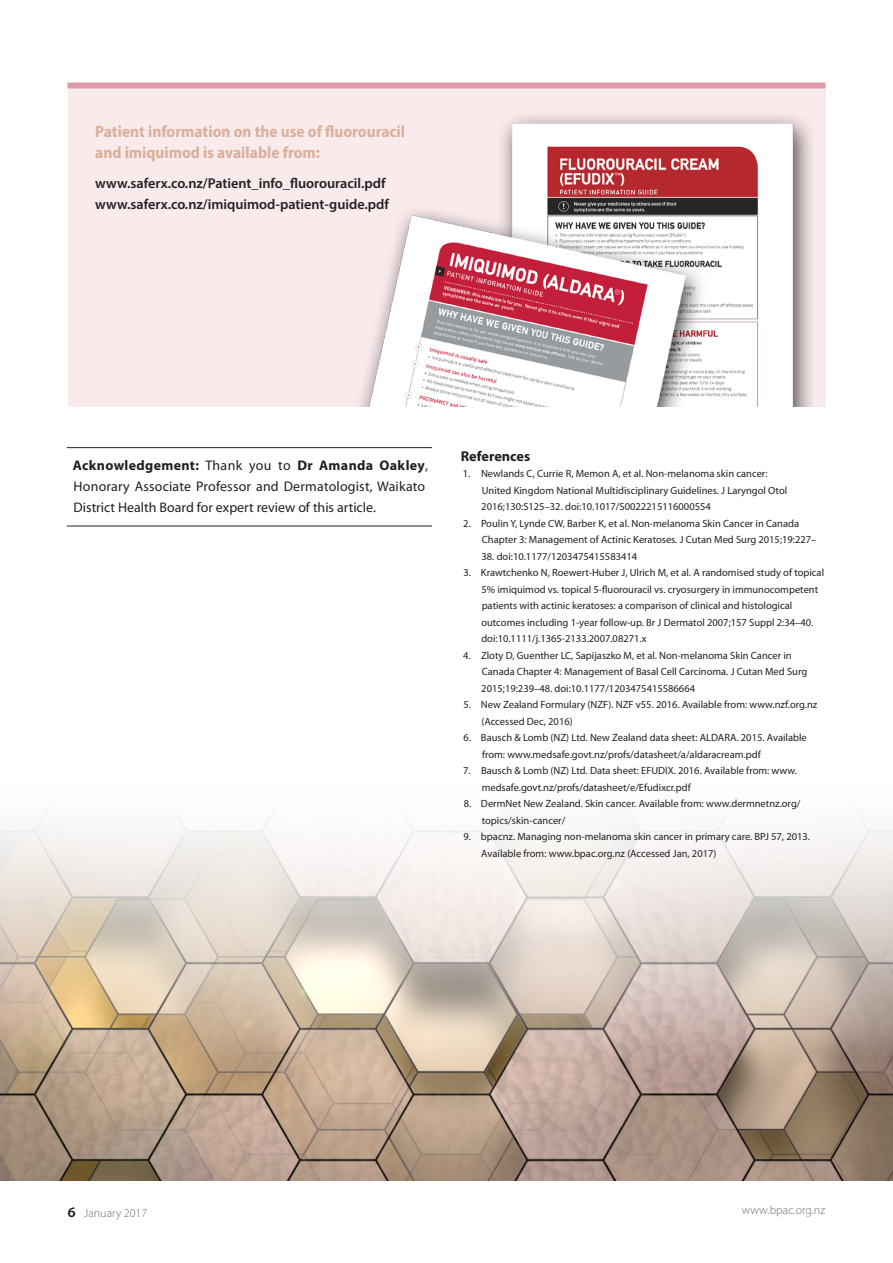
<style>
.page{position:relative;width:893px;height:1263px;background:#fff}
.page>*{position:absolute;margin:0;border:0;box-sizing:border-box;transform-origin:0 0}
.B_head{font:700 semi-condensed 16.5px/21px "Myriad Pro";color:#dbaf9a}
.Body{font:600 14.25px "Myriad Pro";color:#231f20}
.Body-2{font:700 14.25px "Myriad Pro";color:#231f20}
.Acknowlegement{font:13.95px/21px "Myriad Pro";letter-spacing:.01em;color:#231f20}
.t1{font:300 12px "Myriad Pro";color:#6c6d70}
.Indented_Ref{font:10.5px/16.5px "Myriad Pro";color:#231f20}
.s1{font-weight:700}
.s2{font-weight:600;font-size:15.75px;color:#231f20}
</style>
<div class="page">
<img style="left:0;top:814px;width:893px;height:366px">
<div style="left:68px;top:84px;width:757px;height:322px;background:#f9eaec"></div>
<img style="left:361px;top:116px;width:450px;height:290px">
<hr style="left:67px;top:447px;width:365px;height:1px;background:#231f20">
<hr style="left:67px;top:526px;width:365px;height:1px;background:#231f20">
<div style="left:67px;top:83px;width:758px;height:6px;background:#e199a9"></div>
<p class="B_head" style="left:95px;top:121px;width:311px">Patient information on the use of fluorouracil and imiquimod is available from:</p>
<p class="Body" style="left:95px;top:174px;width:292px">www.saferx.co.nz/Patient_info_fluorouracil.pdf</p>
<p class="Body" style="left:95px;top:195px;width:295px">www.saferx.co.nz/imiquimod-patient-guide.pdf</p>
<p class="Acknowlegement" style="left:73px;top:455px;width:357px"><span class="s1">Acknowledgement:</span> Thank you to <span class="s1">Dr Amanda Oakley</span>,<br>Honorary Associate Professor and Dermatologist, Waikato<br>District Health Board for expert review of this article.</p>
<p class="Body-2" style="left:461px;top:446px;width:71px">References</p>
<p class="Indented_Ref" style="left:481px;top:465px;width:307px;text-indent:-19px">1. Newlands C, Currie R, Memon A, et al. Non-melanoma skin cancer:<br>United Kingdom National Multidisciplinary Guidelines. J Laryngol Otol<br>2016;130:S125–32. doi:10.1017/S0022215116000554</p>
<p class="Indented_Ref" style="left:482px;top:515px;width:336px;text-indent:-19px">2. Poulin Y, Lynde CW, Barber K, et al. Non-melanoma Skin Cancer in Canada<br>Chapter 3: Management of Actinic Keratoses. J Cutan Med Surg 2015;19:227–</p>
<p class="Indented_Ref" style="left:481px;top:548px;width:157px">38. doi:10.1177/1203475415583414</p>
<p class="Indented_Ref" style="left:481px;top:564px;width:344px;text-indent:-18px">3. Krawtchenko N, Roewert-Huber J, Ulrich M, et al. A randomised study of topical 5% imiquimod vs. topical 5-fluorouracil vs. cryosurgery in immunocompetent patients with actinic keratoses: a comparison of clinical and histological outcomes including 1-year follow-up. Br J Dermatol 2007;157 Suppl 2:34–40. doi:10.1111/j.1365-2133.2007.08271.x</p>
<p class="Indented_Ref" style="left:481px;top:647px;width:327px;text-indent:-18px">4. Zloty D, Guenther LC, Sapijaszko M, et al. Non-melanoma Skin Cancer in<br>Canada Chapter 4: Management of Basal Cell Carcinoma. J Cutan Med Surg<br>2015;19:239–48. doi:10.1177/1203475415586664</p>
<p class="Indented_Ref" style="left:481px;top:696px;width:337px;text-indent:-18px">5. New Zealand Formulary (NZF). NZF v55. 2016. Available from: www.nzf.org.nz (Accessed Dec, 2016)</p>
<p class="Indented_Ref" style="left:482px;top:729px;width:326px;text-indent:-18px">6. Bausch &amp; Lomb (NZ) Ltd. New Zealand data sheet: ALDARA. 2015. Available from: www.medsafe.govt.nz/profs/datasheet/a/aldaracream.pdf</p>
<p class="Indented_Ref" style="left:482px;top:762px;width:317px;text-indent:-19px">7. Bausch &amp; Lomb (NZ) Ltd. Data sheet: EFUDIX. 2016. Available from: www. medsafe.govt.nz/profs/datasheet/e/Efudixcr.pdf</p>
<p class="Indented_Ref" style="left:482px;top:795px;width:320px;text-indent:-18px">8. DermNet New Zealand. Skin cancer. Available from: www.dermnetnz.org/ topics/skin-cancer/</p>
<p class="Indented_Ref" style="left:481px;top:828px;width:330px;text-indent:-18px">9. bpacnz. Managing non-melanoma skin cancer in primary care. BPJ 57, 2013.<br>Available from: www.bpac.org.nz (Accessed Jan, 2017)</p>
<p class="t1" style="left:68px;top:1206px;width:81px"><span class="s2">6</span> January 2017</p>
<p class="t1" style="left:742px;top:1202px;width:85px">www.bpac.org.nz</p>
</div>
